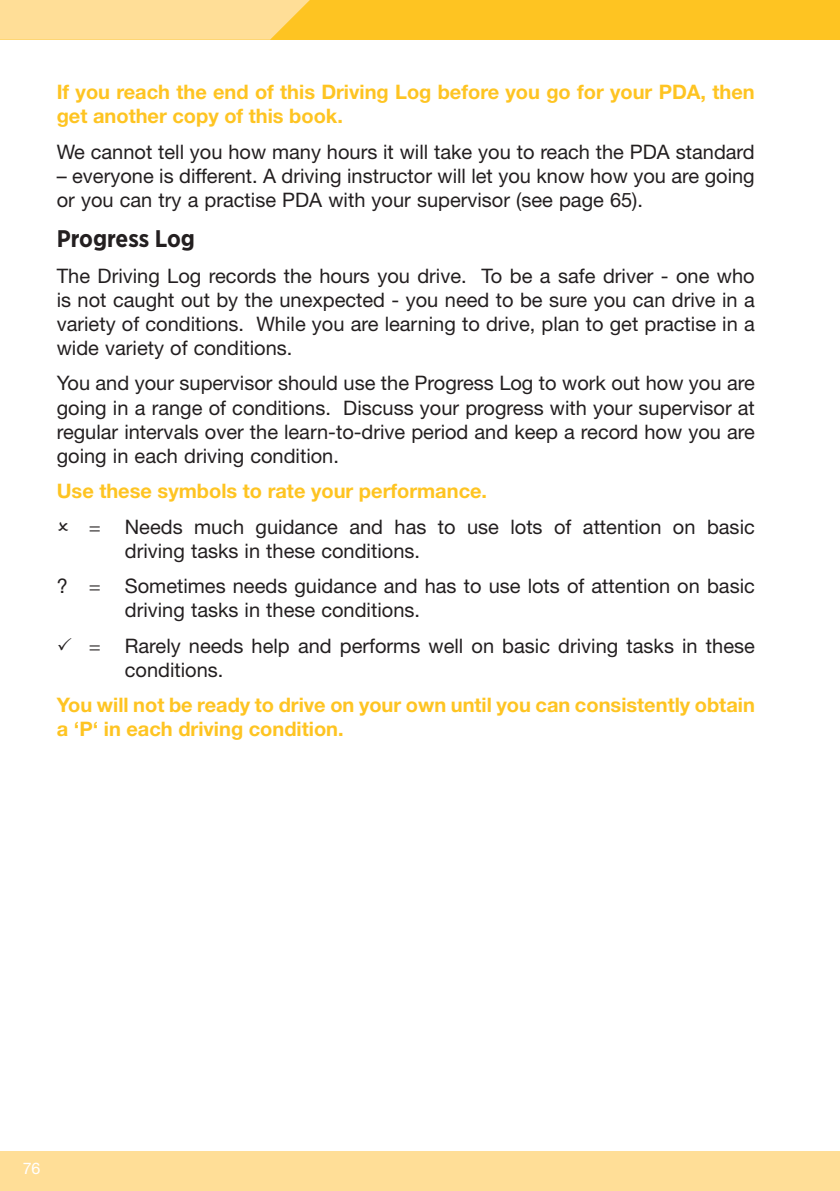
<style>
.page{position:relative;width:840px;height:1191px;background:#fff}
.page>*{position:absolute;margin:0;border:0;box-sizing:border-box;transform-origin:0 0}
.t1{font:700 24px "Gotham Narrow";color:#231f20}
.t2{font:20px/24px "Helvetica Neue LT Std";color:#231f20}
.t3{font:700 20px/24px "Helvetica Neue LT Std";color:#fec422}
.t4{font:16px "Helvetica Neue LT Std";color:#fff}
.s1{font-weight:700;color:#fec422}
.s2{font-weight:300}
.s3{font-weight:400;color:#231f20}
</style>
<div class="page">
<div style="left:0;top:1151px;width:839px;height:40px;background:#ffde97"></div>
<div style="left:0;top:0;width:839px;height:40px;background:#fec422"></div>
<svg style="left:0;top:0;width:310px;height:40px;background:#fedc8e"></svg>
<p class="t3" style="left:57px;top:80px;width:699px">If you reach the end of this Driving Log before you go for your PDA, then get another copy of this book.</p>
<p class="t2" style="left:57px;top:139px;width:699px">We cannot tell you how many hours it will take you to reach the PDA standard</p>
<p class="t2" style="left:57px;top:163px;width:699px">– everyone is different. A driving instructor will let you know how you are going or you can try a practise PDA with your supervisor (see page 65).</p>
<h2 class="t1" style="left:57px;top:223px;width:140px">Progress Log</h2>
<p class="t2" style="left:57px;top:263px;width:699px;text-align:justify">The Driving Log records the hours you drive. To be a safe driver - one who is not caught out by the unexpected - you need to be sure you can drive in a variety of conditions. While you are learning to drive, plan to get practise in a wide variety of conditions.</p>
<p class="t2" style="left:57px;top:371px;width:699px;text-align:justify">You and your supervisor should use the Progress Log to work out how you are going in a range of conditions. Discuss your progress with your supervisor at regular intervals over the learn-to-drive period and keep a record how you are going in each driving condition.</p>
<p class="t2" style="left:89px;top:473px;width:667px;line-height:35.4px;text-indent:-32px"><span class="s1">Use these symbols to rate your performance.<br></span><span class="s2">=</span> Needs much guidance and has to use lots of attention on basic</p>
<p class="t2" style="left:57px;top:532px;width:699px;line-height:35.4px;text-indent:68px">driving tasks in these conditions.<br>? <span class="s2">=</span> Sometimes needs guidance and has to use lots of attention on basic</p>
<p class="t2" style="left:89px;top:592px;width:667px;line-height:35.4px;text-indent:36px">driving tasks in these conditions.<br><span class="s2">=</span> Rarely needs help and performs well on basic driving tasks in these</p>
<p class="t3" style="left:57px;top:651px;width:699px;line-height:35.4px;text-indent:68px"><span class="s3">conditions.<br></span>You will not be ready to drive on your own until you can consistently obtain</p>
<p class="t3" style="left:57px;top:716px;width:288px">a ‘P‘ in each driving condition.</p>
<p class="t4" style="left:23px;top:1158px;width:19px">76</p>
</div>
